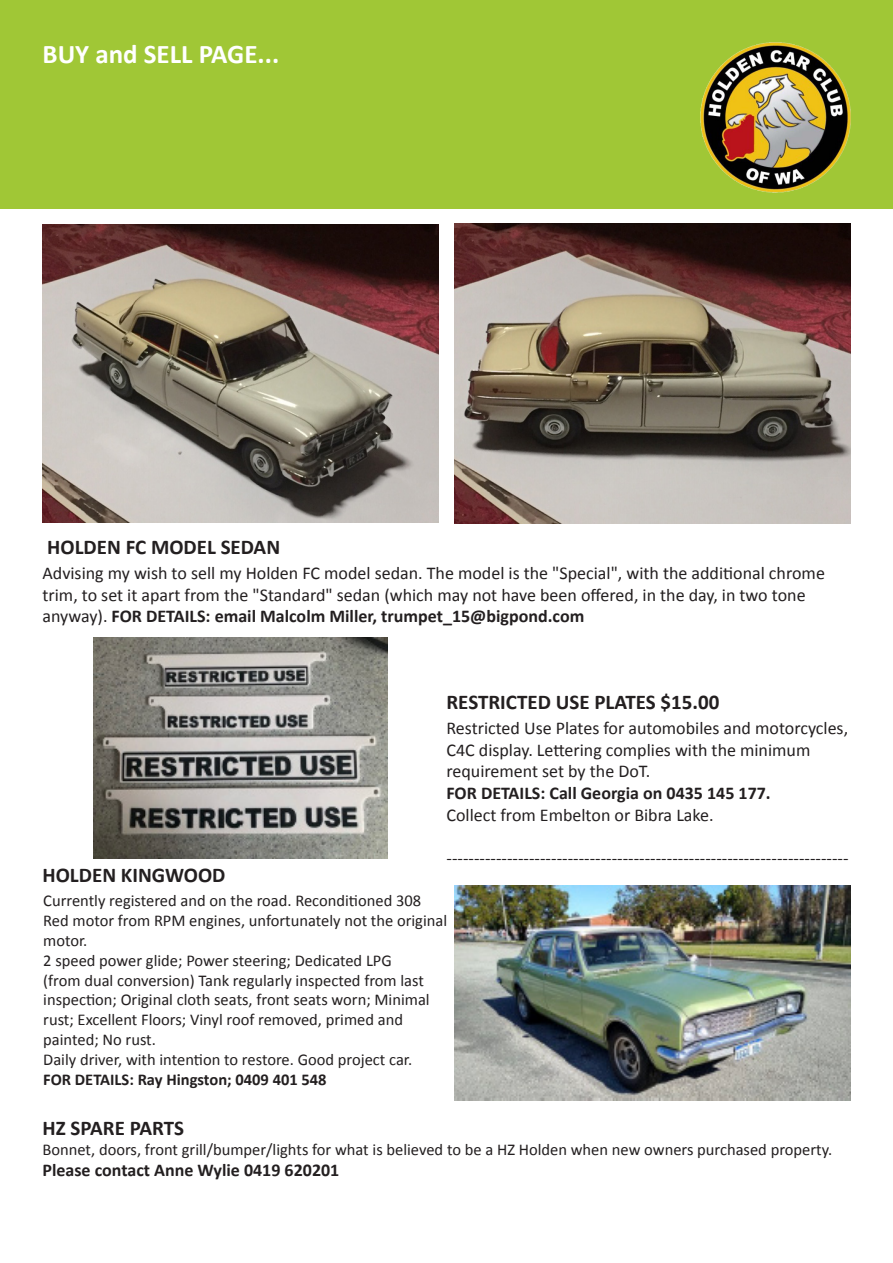
<style>
.page{position:relative;width:893px;height:1263px;background:#fff}
.page>*{position:absolute;margin:0;border:0;box-sizing:border-box;transform-origin:0 0}
.t1{font:700 27px "Calibri";color:#fff}
.t2{font:700 21px "Calibri";color:#231f20}
.t3{font:18px/21.6px "Calibri";color:#231f20}
.t4{font:700 18px/21.6px "Calibri";color:#231f20}
.t5{font:16.5px/19.8px "Calibri";color:#231f20}
.t6{font:700 16.5px "Calibri";color:#231f20}
.s1{font-weight:700}
.s2{font-weight:400}
</style>
<div class="page">
<div style="left:0;top:0;width:893px;height:208px;background:#a0c736"></div>
<img style="left:700px;top:43px;width:150px;height:150px">
<img style="left:43px;top:225px;width:396px;height:297px">
<img style="left:454px;top:223px;width:396px;height:300px">
<img style="left:94px;top:638px;width:294px;height:221px">
<img style="left:454px;top:885px;width:396px;height:216px">
<p class="t1" style="left:43px;top:35px;width:238px">BUY and SELL PAGE...</p>
<p class="t2" style="left:47px;top:532px;width:234px">HOLDEN FC MODEL SEDAN</p>
<p class="t3" style="left:43px;top:562px;width:784px">Advising my wish to sell my Holden FC model sedan. The model is the "Special", with the additional chrome trim, to set it apart from the "Standard" sedan (which may not have been offered, in the day, in two tone anyway). <span class="s1">FOR DETAILS: email Malcolm Miller, trumpet_15@bigpond.com</span></p>
<p class="t2" style="left:446px;top:687px;width:274px">RESTRICTED USE PLATES $15.00</p>
<p class="t2" style="left:43px;top:860px;width:185px">HOLDEN KINGWOOD</p>
<p class="t3" style="left:446px;top:717px;width:403px">Restricted Use Plates for automobiles and motorcycles,<br>C4C display. Lettering complies with the minimum requirement set by the DoT.</p>
<p class="t4" style="left:446px;top:781px;width:326px">FOR DETAILS: Call Georgia on 0435 145 177.<br><span class="s2">Collect from Embelton or Bibra Lake.</span></p>
<p class="t3" style="left:446px;top:846px;width:404px">-------------------------------------------------------------------------</p>
<p class="t5" style="left:43px;top:890px;width:405px">Currently registered and on the road. Reconditioned 308<br>Red motor from RPM engines, unfortunately not the original motor.</p>
<p class="t5" style="left:43px;top:950px;width:388px">2 speed power glide; Power steering; Dedicated LPG (from dual conversion) Tank regularly inspected from last inspection; Original cloth seats, front seats worn; Minimal rust; Excellent Floors; Vinyl roof removed, primed and painted; No rust.</p>
<p class="t5" style="left:43px;top:1049px;width:370px">Daily driver, with intention to restore. Good project car.</p>
<p class="t6" style="left:43px;top:1067px;width:285px">FOR DETAILS: Ray Hingston; 0409 401 548</p>
<p class="t2" style="left:43px;top:1113px;width:143px">HZ SPARE PARTS</p>
<p class="t5" style="left:43px;top:1139px;width:791px">Bonnet, doors, front grill/bumper/lights for what is believed to be a HZ Holden when new owners purchased property.</p>
<p class="t4" style="left:43px;top:1159px;width:298px">Please contact Anne Wylie 0419 620201</p>
</div>
